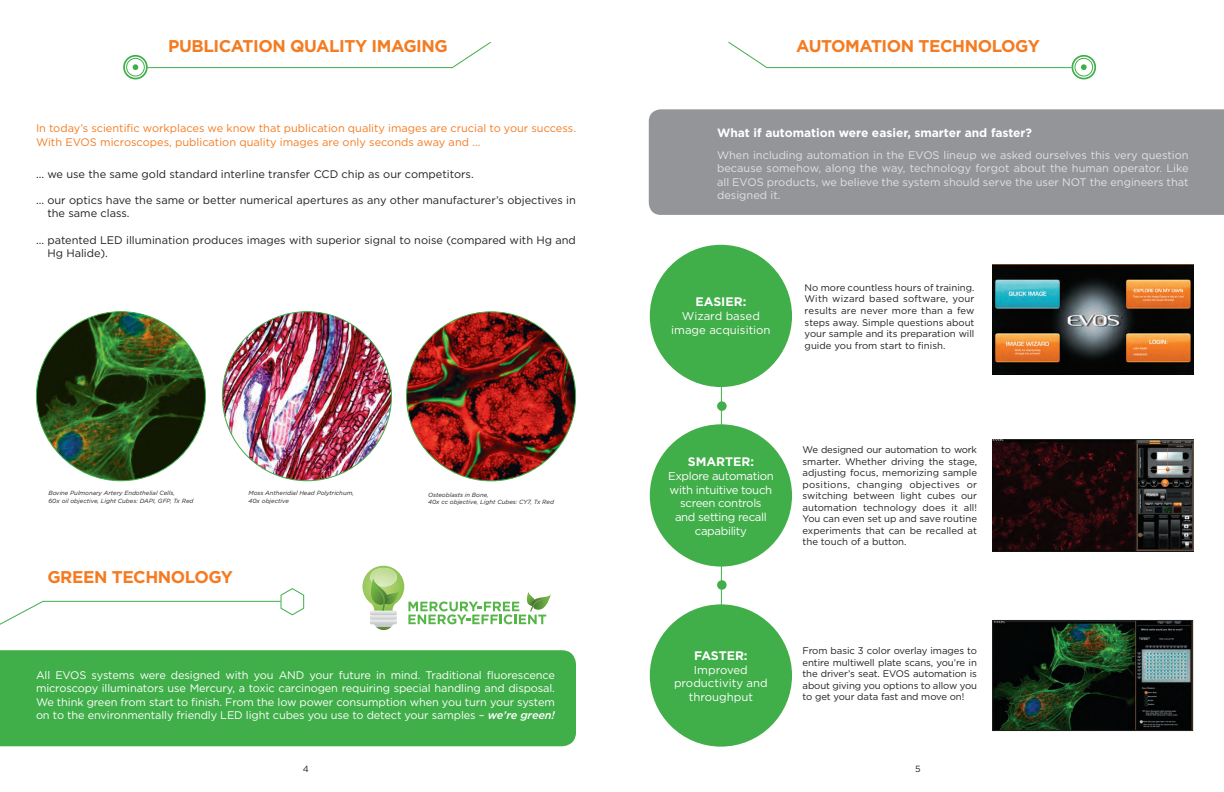
<style>
.page{position:relative;width:1224px;height:792px;background:#fff}
.page>*{position:absolute;margin:0;border:0;box-sizing:border-box;transform-origin:0 0}
.t1{font:700 17px "Gotham";letter-spacing:-.025em;color:#f47b21}
.t2{font:700 12.4px "Gotham";color:#fff}
.t3{font:700 12px "Gotham";color:#fff}
.t4{font:11.4px/13.7px "Gotham";letter-spacing:-.03em;color:#fff;text-align:center}
.t5{font:11.4px/13.7px "Gotham";color:#fff;text-align:center}
.t6{font:11px/13.2px "Gotham";letter-spacing:-.01em;color:#fff;text-align:justify}
.t7{font:11px/13.2px "Gotham";color:#231f20}
.t8{font:11px/13.2px "Gotham";color:#e1e2e4;text-align:justify}
.t9{font:11px/14px "Gotham";color:#f47b21}
.t10{font:9.6px/11.5px "Gotham";color:#231f20;text-align:justify}
.t11{font:9px "Gotham";color:#231f20}
.t12{font:italic 6px/7.2px "Gotham";color:#231f20}
.s1{font-weight:500;font-style:italic}
</style>
<div class="page">
<img style="left:36px;top:312px;width:169px;height:169px;border-radius:85px">
<div style="left:0;top:650px;width:576px;height:96px;background:#40ae49"></div>
<img style="left:407px;top:312px;width:169px;height:169px;border-radius:85px">
<img style="left:222px;top:312px;width:169px;height:169px;border-radius:85px">
<svg style="left:362px;top:566px;width:189px;height:64px"></svg>
<svg style="left:147px;top:41px;width:344px;height:28px"></svg>
<svg style="left:728px;top:41px;width:345px;height:28px"></svg>
<div style="left:649px;top:109px;width:575px;height:106px;background:#939598"></div>
<svg style="left:0;top:588px;width:305px;height:37px"></svg>
<img style="left:994px;top:622px;width:197px;height:107px">
<div style="left:992px;top:620px;width:201px;height:111px;border:1px solid #231f20"></div>
<img style="left:992px;top:439px;width:201px;height:113px">
<img style="left:992px;top:264px;width:201px;height:110px">
<div style="left:650px;top:245px;width:142px;height:142px;background:#40ae49;border-radius:50%"></div>
<div style="left:650px;top:604px;width:142px;height:143px;background:#40ae49;border-radius:50%"></div>
<div style="left:650px;top:424px;width:142px;height:143px;background:#40ae49;border-radius:50%"></div>
<svg style="left:133px;top:64px;width:5px;height:6px"></svg>
<svg style="left:1081px;top:64px;width:6px;height:6px"></svg>
<div style="left:717px;top:401px;width:10px;height:10px;background:#40ae49;border-radius:50%"></div>
<div style="left:717px;top:580px;width:10px;height:10px;background:#40ae49;border-radius:50%"></div>
<div style="left:123px;top:55px;width:25px;height:24px;border:2px solid #40ae49;border-radius:50%"></div>
<div style="left:1072px;top:55px;width:24px;height:24px;border:2px solid #40ae49;border-radius:50%"></div>
<div style="left:126px;top:58px;width:19px;height:18px;border:1px solid #40ae49;border-radius:50%"></div>
<div style="left:1075px;top:58px;width:18px;height:18px;border:1px solid #40ae49;border-radius:50%"></div>
<hr style="left:721px;top:371px;width:1px;height:74px;background:#40ae49">
<hr style="left:721px;top:550px;width:1px;height:73px;background:#40ae49">
<p class="t1" style="left:168px;top:35px;width:281px">PUBLICATION QUALITY IMAGING</p>
<p class="t9" style="left:36px;top:120px;width:542px">In today’s scientific workplaces we know that publication quality images are crucial to your success.<br>With EVOS microscopes, publication quality images are only seconds away and ...</p>
<p class="t7" style="left:36px;top:167px;width:439px">... we use the same gold standard interline transfer CCD chip as our competitors.</p>
<p class="t7" style="left:47px;top:194px;width:530px;text-indent:-11px">... our optics have the same or better numerical apertures as any other manufacturer’s objectives in the same class.</p>
<p class="t7" style="left:47px;top:233px;width:530px;text-indent:-11px">... patented LED illumination produces images with superior signal to noise (compared with Hg and<br>Hg Halide).</p>
<p class="t12" style="left:48px;top:490px;width:128px">Bovine Pulmonary Artery Endothelial Cells,</p>
<p class="t12" style="left:48px;top:497px;width:147px">60x oil objective, Light Cubes: DAPI, GFP, Tx Red</p>
<p class="t12" style="left:428px;top:491px;width:127px">Osteoblasts in Bone,<br>40x cc objective, Light Cubes: CY7, Tx Red</p>
<p class="t12" style="left:248px;top:490px;width:107px">Moss Antheridial Head Polytrichum,</p>
<p class="t12" style="left:248px;top:497px;width:42px">40x objective</p>
<p class="t1" style="left:47px;top:565px;width:187px">GREEN TECHNOLOGY</p>
<p class="t6" style="left:36px;top:668px;width:521px">All EVOS systems were designed with you AND your future in mind. Traditional fluorescence microscopy illuminators use Mercury, a toxic carcinogen requiring special handling and disposal.<br>We think green from start to finish. From the low power consumption when you turn your system on to the environmentally friendly LED light cubes you use to detect your samples – <span class="s1">we’re green!</span></p>
<p class="t1" style="left:796px;top:35px;width:245px">AUTOMATION TECHNOLOGY</p>
<p class="t3" style="left:717px;top:125px;width:317px">What if automation were easier, smarter and faster?</p>
<p class="t8" style="left:717px;top:149px;width:473px">When including automation in the EVOS lineup we asked ourselves this very question because somehow, along the way, technology forgot about the human operator. Like all EVOS products, we believe the system should serve the user NOT the engineers that designed it.</p>
<p class="t2" style="left:695px;top:294px;width:52px">EASIER:</p>
<p class="t5" style="left:671px;top:309px;width:101px">Wizard based image acquisition</p>
<p class="t10" style="left:805px;top:282px;width:171px">No more countless hours of training.<br>With wizard based software, your results are never more than a few steps away. Simple questions about your sample and its preparation will guide you from start to finish.</p>
<p class="t2" style="left:688px;top:454px;width:68px">SMARTER:</p>
<p class="t4" style="left:668px;top:469px;width:107px">Explore automation with intuitive touch screen controls<br>and setting recall capability</p>
<p class="t10" style="left:803px;top:444px;width:176px">We designed our automation to work smarter. Whether driving the stage, adjusting focus, memorizing sample positions, changing objectives or switching between light cubes our automation technology does it all!<br>You can even set up and save routine experiments that can be recalled at the touch of a button.</p>
<p class="t2" style="left:694px;top:647px;width:55px">FASTER:</p>
<p class="t5" style="left:674px;top:662px;width:95px">Improved productivity and throughput</p>
<p class="t10" style="left:803px;top:645px;width:176px">From basic 3 color overlay images to entire multiwell plate scans, you’re in the driver’s seat. EVOS automation is about giving you options to allow you to get your data fast and move on!</p>
<p class="t11" style="left:303px;top:763px;width:8px">4</p>
<p class="t11" style="left:915px;top:763px;width:7px">5</p>
</div>
